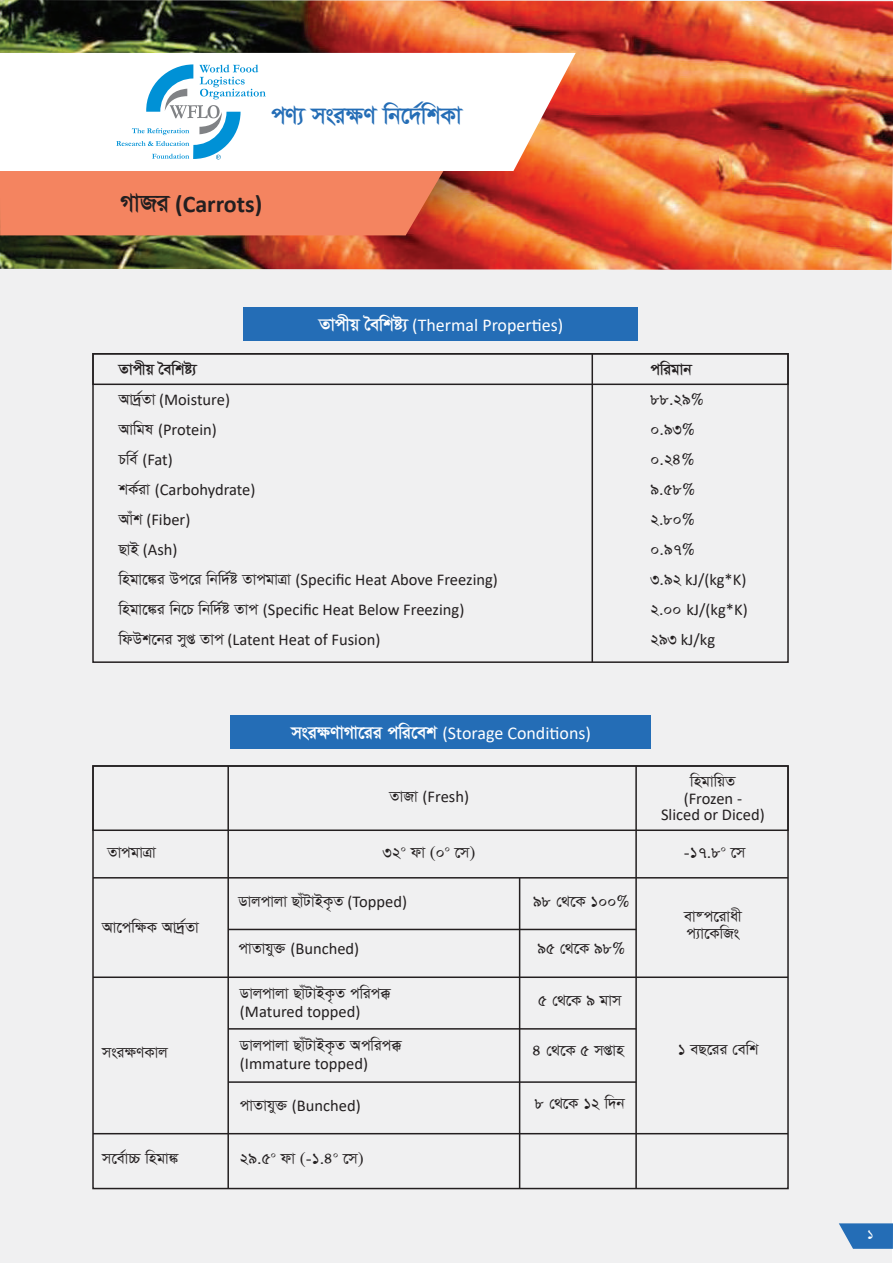
<style>
.page{position:relative;width:893px;height:1263px;background:#fff}
.page>*{position:absolute;margin:0;border:0;box-sizing:border-box;transform-origin:0 0}
.t1{font:700 27.3px "Sutonny MJ";color:#246db6}
.t2{font:700 24px "Calibri";color:#231f20}
.t3{font:18px/16.5px "Sutonny MJ";color:#231f20}
.t4{font:18px "Calibri";color:#fff}
.t5{font:700 18px "Sutonny MJ";color:#231f20}
.t6{font:16.5px/16.5px "Calibri";color:#231f20;text-align:center}
.t7{font:15px "Sutonny MJ";color:#fff}
.s1{font-family:"Sutonny MJ";font-size:28.5px}
.s2{font-family:"Sutonny MJ";font-weight:700;font-size:20.55px}
.s3{font-family:"Sutonny MJ";font-size:18px}
.s4{font-family:"Calibri";font-size:16.5px}
</style>
<div class="page">
<div style="left:0;top:0;width:892px;height:1263px;background:#f0f0f1"></div>
<img style="left:0;top:0;width:893px;height:270px">
<div style="left:92px;top:353px;width:697px;height:32px;border:2px solid #231f20"></div>
<hr style="left:591px;top:354px;width:2px;height:308px;background:#231f20">
<div style="left:244px;top:307px;width:394px;height:33px;background:#246db6"></div>
<div style="left:230px;top:715px;width:421px;height:34px;background:#246db6"></div>
<div style="left:92px;top:765px;width:697px;height:66px;border:2px solid #231f20"></div>
<hr style="left:635px;top:766px;width:2px;height:422px;background:#231f20">
<hr style="left:519px;top:878px;width:1px;height:310px;background:#231f20">
<hr style="left:227px;top:766px;width:2px;height:422px;background:#231f20">
<hr style="left:93px;top:877px;width:695px;height:1px;background:#231f20">
<hr style="left:228px;top:1028px;width:408px;height:1px;background:#231f20">
<hr style="left:228px;top:929px;width:408px;height:1px;background:#231f20">
<hr style="left:228px;top:1081px;width:408px;height:2px;background:#231f20">
<hr style="left:93px;top:976px;width:695px;height:2px;background:#231f20">
<hr style="left:93px;top:1133px;width:695px;height:1px;background:#231f20">
<svg style="left:839px;top:1223px;width:54px;height:26px"></svg>
<img style="left:181px;top:171px;width:388px;height:95px">
<svg style="left:0;top:53px;width:576px;height:118px;fill:#fff"></svg>
<svg style="left:116px;top:64px;width:150px;height:95px"></svg>
<div style="left:0;top:171px;width:443px;height:64px;background:#f48460"></div>
<h1 class="t1" style="left:271px;top:100px;width:192px">CY¨ MSI¶Y WB‡`©WKKV</h1>
<h2 class="t2" style="left:120px;top:187px;width:143px"><span class="s1">MVRI</span> (Carrots)</h2>
<p class="t4" style="left:319px;top:313px;width:246px"><span class="s2">ZVCXQ ˆEWKÓ¨</span> (Thermal Properties)</p>
<p class="t5" style="left:119px;top:359px;width:79px">ZVCXQ ˆEWKÓ¨</p>
<p class="t5" style="left:650px;top:359px;width:42px">CWIGVB</p>
<p class="t6" style="left:119px;top:391px;width:113px"><span class="s3">AV`ª©ZV</span> (Moisture)</p>
<p class="t3" style="left:650px;top:392px;width:55px">88.29%</p>
<p class="t6" style="left:119px;top:421px;width:100px"><span class="s3">AVWGL</span> (Protein)</p>
<p class="t3" style="left:650px;top:422px;width:46px">0.93%</p>
<p class="t6" style="left:119px;top:451px;width:56px"><span class="s3">PWE©</span> (Fat)</p>
<p class="t3" style="left:650px;top:452px;width:46px">0.24%</p>
<p class="t6" style="left:119px;top:481px;width:138px"><span class="s3">KK©IV</span> (Carbohydrate)</p>
<p class="t3" style="left:650px;top:482px;width:47px">9.58%</p>
<p class="t6" style="left:119px;top:511px;width:73px"><span class="s3">AVUK</span> (Fiber)</p>
<p class="t3" style="left:650px;top:512px;width:46px">2.80%</p>
<p class="t6" style="left:119px;top:541px;width:60px"><span class="s3">QVB</span> (Ash)</p>
<p class="t3" style="left:650px;top:542px;width:46px">0.97%</p>
<p class="t6" style="left:119px;top:571px;width:381px"><span class="s3">WNGV‡¼I DC‡I WBW`©Ó ZVCGVÎV</span> (Specific Heat Above Freezing)</p>
<p class="t6" style="left:650px;top:571px;width:97px"><span class="s3">3.92</span> kJ/(kg*K)</p>
<p class="t6" style="left:119px;top:601px;width:347px"><span class="s3">WNGV‡¼I WB‡P WBW`©Ó ZVC</span> (Specific Heat Below Freezing)</p>
<p class="t6" style="left:650px;top:601px;width:99px"><span class="s3">2.00</span> kJ/(kg*K)</p>
<p class="t6" style="left:119px;top:631px;width:263px"><span class="s3">WDDK‡BI MYß ZVC</span> (Latent Heat of Fusion)</p>
<p class="t6" style="left:650px;top:631px;width:66px"><span class="s3">293</span> kJ/kg</p>
<p class="t4" style="left:291px;top:721px;width:301px"><span class="s2">MSI¶YVMV‡II CWI‡EK</span> (Storage Conditions)</p>
<p class="t6" style="left:390px;top:788px;width:81px"><span class="s3">ZVRV</span> (Fresh)</p>
<p class="t3" style="left:690px;top:774px;width:47px">WNGVWQZ</p>
<p class="t6" style="left:661px;top:789px;width:105px">(Frozen -<br>Sliced or Diced)</p>
<p class="t3" style="left:107px;top:845px;width:50px">ZVCGVÎV</p>
<p class="t3" style="left:383px;top:845px;width:94px">32<sup>0</sup> DV (0<sup>0</sup> ‡M)</p>
<p class="t3" style="left:684px;top:845px;width:63px">-17.8<sup>0</sup> ‡M</p>
<p class="t3" style="left:238px;top:894px;width:170px">WVJCVJV QVUUVBK…Z <span class="s4">(Topped)</span></p>
<p class="t3" style="left:533px;top:894px;width:98px">98 †_‡K 100%</p>
<p class="t6" style="left:238px;top:940px;width:122px"><span class="s3">CVZVHY³</span> (Bunched)</p>
<p class="t3" style="left:537px;top:941px;width:90px">95 †_‡K 98%</p>
<p class="t3" style="left:240px;top:986px;width:152px">WVJCVJV QVUUVBK…Z CWIC°</p>
<p class="t6" style="left:240px;top:1003px;width:122px">(Matured topped)</p>
<p class="t3" style="left:684px;top:909px;width:59px">EV®C‡IVAX<br>C¨V‡KWRS</p>
<p class="t3" style="left:102px;top:920px;width:98px">AV‡CW¶K AV`ª©ZV</p>
<p class="t3" style="left:538px;top:993px;width:85px">5 †_‡K 9 GVM</p>
<p class="t3" style="left:102px;top:1045px;width:67px">MSI¶YKVJ</p>
<p class="t3" style="left:102px;top:1151px;width:78px">M‡E©V”P WNGV¼</p>
<p class="t3" style="left:240px;top:1038px;width:163px">WVJCVJV QVUUVBK…Z ACWIC°</p>
<p class="t3" style="left:678px;top:1042px;width:82px">1 EQ‡II †EWK</p>
<p class="t6" style="left:240px;top:1055px;width:130px">(Immature topped)</p>
<p class="t3" style="left:532px;top:1043px;width:93px">4 †_‡K 5 MßVN</p>
<p class="t6" style="left:240px;top:1096px;width:122px"><span class="s3">CVZVHY³</span> (Bunched)</p>
<p class="t3" style="left:535px;top:1095px;width:91px">8 †_‡K 12 W`B</p>
<p class="t3" style="left:240px;top:1151px;width:125px">29.5<sup>0</sup> DV (-1.4<sup>0</sup> ‡M)</p>
<p class="t7" style="left:867px;top:1226px;width:8px">1</p>
</div>
